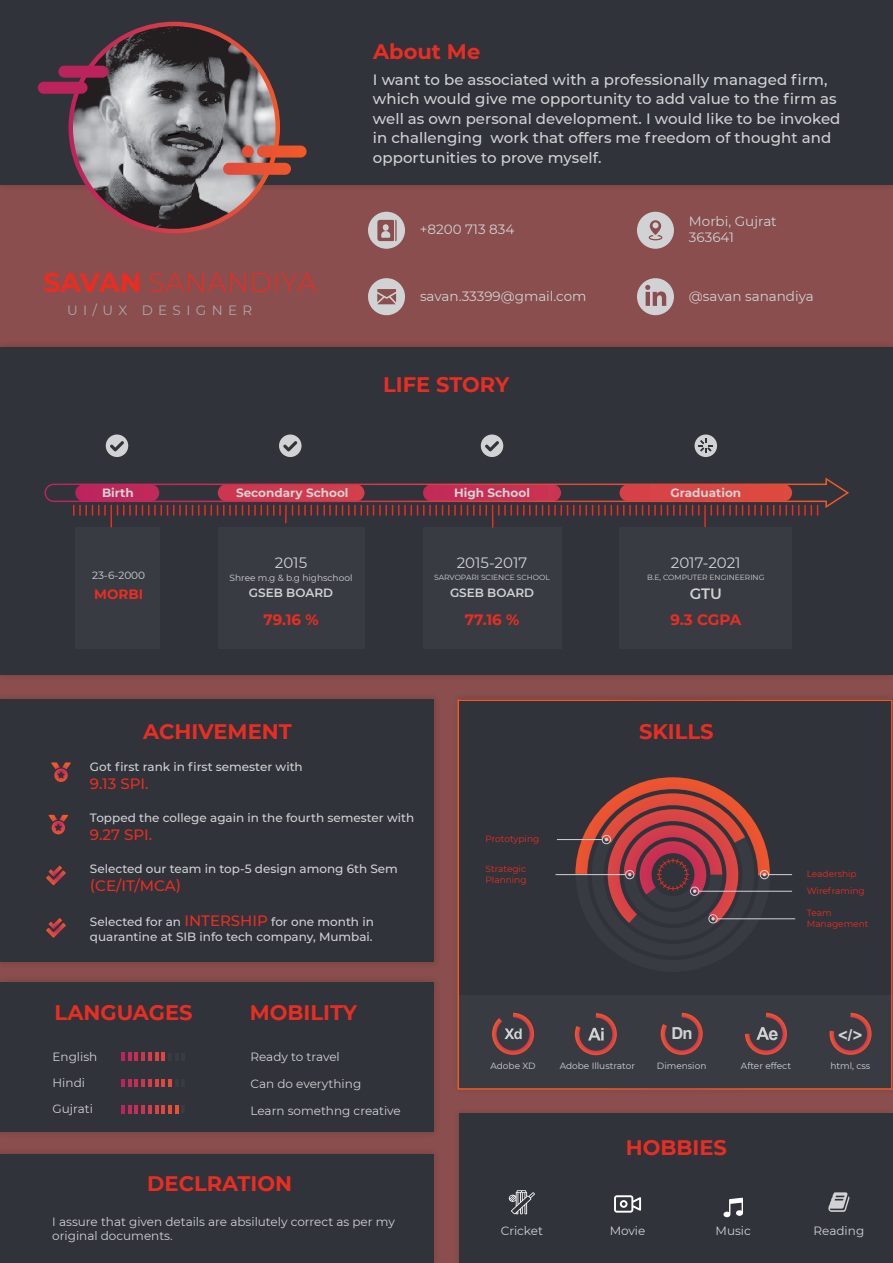
<style>
.page{position:relative;width:893px;height:1263px;background:#fff}
.page>*{position:absolute;margin:0;border:0;box-sizing:border-box;transform-origin:0 0}
.t1{font:300 27px "Montserrat";letter-spacing:.02em;color:#ea2d23}
.t2{font:700 21px "Montserrat";color:#ea2d23}
.t3{font:700 18px "Arial";color:#d1d2d4}
.t4{font:700 16.5px "Arial";color:#d1d2d4}
.t5{font:500 15px/19.5px "Montserrat";color:#d1d2d4}
.t6{font:500 15px "Montserrat";color:#ea2d23}
.t7{font:15px "Montserrat";color:#d1d2d4}
.t8{font:700 15px "Montserrat";color:#ea2d23}
.t9{font:600 15px "Montserrat";color:#d1d2d4}
.t10{font:13.5px/16.2px "Montserrat";color:#d1d2d4}
.t11{font:13.5px "Montserrat";letter-spacing:.4em;color:#a8a9ad}
.t12{font:700 13.5px "Montserrat";color:#ea2d23}
.t13{font:500 12px/14.4px "Montserrat";color:#d1d2d4}
.t14{font:12px/26.2px "Montserrat";color:#d1d2d4}
.t15{font:700 12px "Montserrat";color:#d1d2d4}
.t16{font:600 12px "Montserrat";color:#d1d2d4}
.t17{font:10.5px "Montserrat";color:#d1d2d4}
.t18{font:9px "Montserrat";color:#d1d2d4}
.t19{font:9px/10.8px "Montserrat";color:#ea2d23}
.t20{font:7.5px "Montserrat";color:#d1d2d4}
.s1{font-weight:700}
.s2{font-size:15px;color:#ea2d23}
</style>
<div class="page">
<div style="left:0;top:0;width:893px;height:1262px;background:#894e4d"></div>
<img style="left:0;top:184px;width:893px;height:10px">
<div style="left:0;top:0;width:893px;height:184px;background:#30333a"></div>
<div style="left:1px;top:699px;width:433px;height:263px;background:#30333a"></div>
<div style="left:0;top:347px;width:893px;height:327px;background:#30333a"></div>
<div style="left:459px;top:699px;width:433px;height:388px;background:#30333a"></div>
<div style="left:460px;top:1113px;width:433px;height:149px;background:#30333a"></div>
<img style="left:71px;top:24px;width:207px;height:207px;border-radius:103px">
<div style="left:223px;top:163px;width:68px;height:12px;background:#e75133;border-radius:6px"></div>
<div style="left:38px;top:82px;width:50px;height:12px;background:#bb235d;border-radius:6px"></div>
<div style="left:58px;top:66px;width:50px;height:12px;background:#bb235d;border-radius:6px"></div>
<div style="left:257px;top:145px;width:50px;height:12px;background:#ed552e;border-radius:6px"></div>
<svg style="left:242px;top:145px;width:12px;height:12px"></svg>
<div style="left:75px;top:527px;width:84px;height:121px;background:#383c42"></div>
<div style="left:460px;top:994px;width:433px;height:94px;background:#383c42"></div>
<hr style="left:110px;top:505px;width:2px;height:22px;background:#ea2d23">
<div style="left:423px;top:527px;width:138px;height:121px;background:#383c42"></div>
<div style="left:218px;top:527px;width:146px;height:121px;background:#383c42"></div>
<hr style="left:492px;top:505px;width:2px;height:22px;background:#ea2d23">
<hr style="left:704px;top:505px;width:2px;height:22px;background:#ea2d23">
<svg style="left:44px;top:477px;width:805px;height:46px"></svg>
<hr style="left:717px;top:918px;width:78px;height:1px;background:#d1d2d4">
<hr style="left:557px;top:839px;width:45px;height:1px;background:#d1d2d4">
<hr style="left:555px;top:874px;width:71px;height:1px;background:#d1d2d4">
<svg style="left:575px;top:777px;width:217px;height:147px"></svg>
<div style="left:0;top:982px;width:434px;height:149px;background:#30333a"></div>
<svg style="left:121px;top:1052px;width:44px;height:8px"></svg>
<svg style="left:121px;top:1079px;width:51px;height:7px"></svg>
<svg style="left:121px;top:1105px;width:58px;height:7px"></svg>
<div style="left:0;top:1154px;width:433px;height:108px;background:#30333a"></div>
<svg style="left:51px;top:762px;width:20px;height:19px"></svg>
<svg style="left:49px;top:814px;width:19px;height:20px"></svg>
<svg style="left:46px;top:865px;width:20px;height:20px"></svg>
<svg style="left:46px;top:918px;width:20px;height:19px"></svg>
<div style="left:620px;top:484px;width:172px;height:17px;background:#d94544;border-radius:8px"></div>
<div style="left:620px;top:527px;width:172px;height:121px;background:#383c42"></div>
<svg style="left:828px;top:1192px;width:21px;height:19px"></svg>
<svg style="left:614px;top:1195px;width:27px;height:17px"></svg>
<svg style="left:508px;top:1190px;width:27px;height:25px"></svg>
<svg style="left:723px;top:1197px;width:20px;height:19px"></svg>
<svg style="left:164px;top:132px;width:19px;height:9px"></svg>
<svg style="left:368px;top:212px;width:37px;height:37px"></svg>
<svg style="left:368px;top:278px;width:37px;height:37px"></svg>
<svg style="left:637px;top:212px;width:37px;height:37px"></svg>
<div style="left:637px;top:278px;width:37px;height:37px;background:#d1d2d4;border-radius:50%"></div>
<svg style="left:645px;top:285px;width:21px;height:21px"></svg>
<svg style="left:492px;top:1012px;width:42px;height:43px"></svg>
<svg style="left:829px;top:1012px;width:43px;height:43px"></svg>
<svg style="left:660px;top:1012px;width:43px;height:43px"></svg>
<svg style="left:574px;top:1013px;width:43px;height:43px"></svg>
<svg style="left:745px;top:1012px;width:42px;height:43px"></svg>
<svg style="left:481px;top:434px;width:22px;height:23px"></svg>
<svg style="left:279px;top:434px;width:22px;height:23px"></svg>
<svg style="left:106px;top:434px;width:22px;height:23px"></svg>
<svg style="left:694px;top:434px;width:23px;height:23px"></svg>
<h2 class="t2" style="left:373px;top:37px;width:109px">About Me</h2>
<p class="t5" style="left:373px;top:69px;width:469px">I want to be associated with a professionally managed firm, which would give me opportunity to add value to the firm as well as own personal development. I would like to be invoked in challenging work that offers me freedom of thought and opportunities to prove myself.</p>
<h1 class="t1" style="left:43px;top:264px;width:275px"><span class="s1">SAVAN</span> SANANDIYA</h1>
<p class="t11" style="left:67px;top:301px;width:187px">UI/UX DESIGNER</p>
<p class="t10" style="left:420px;top:221px;width:96px">+8200 713 834</p>
<p class="t10" style="left:420px;top:287px;width:168px">savan.33399@gmail.com</p>
<h2 class="t2" style="left:383px;top:369px;width:128px">LIFE STORY</h2>
<p class="t15" style="left:102px;top:484px;width:33px">Birth</p>
<p class="t15" style="left:454px;top:484px;width:77px">High School</p>
<p class="t15" style="left:236px;top:484px;width:114px">Secondary School</p>
<p class="t17" style="left:92px;top:568px;width:55px">23-6-2000</p>
<p class="t12" style="left:94px;top:585px;width:50px">MORBI</p>
<p class="t7" style="left:275px;top:552px;width:34px">2015</p>
<p class="t18" style="left:230px;top:571px;width:124px">Shree m.g &amp; b.g highschool</p>
<p class="t16" style="left:249px;top:584px;width:86px">GSEB BOARD</p>
<p class="t8" style="left:263px;top:608px;width:57px">79.16 %</p>
<p class="t7" style="left:457px;top:552px;width:72px">2015-2017</p>
<p class="t20" style="left:434px;top:572px;width:117px">SARVOPARI SCIENCE SCHOOL</p>
<p class="t16" style="left:450px;top:584px;width:86px">GSEB BOARD</p>
<p class="t8" style="left:465px;top:608px;width:56px">77.16 %</p>
<h2 class="t2" style="left:143px;top:716px;width:150px">ACHIVEMENT</h2>
<p class="t13" style="left:90px;top:759px;width:214px">Got first rank in first semester with</p>
<p class="t6" style="left:90px;top:773px;width:60px">9.13 SPI.</p>
<p class="t13" style="left:90px;top:810px;width:326px">Topped the college again in the fourth semester with</p>
<p class="t6" style="left:90px;top:824px;width:64px">9.27 SPI.</p>
<p class="t13" style="left:90px;top:860px;width:310px">Selected our team in top-5 design among 6th Sem</p>
<p class="t6" style="left:90px;top:875px;width:93px">(CE/IT/MCA)</p>
<p class="t13" style="left:90px;top:914px;width:285px">Selected for an <span class="s2">INTERSHIP</span> for one month in quarantine at SIB info tech company, Mumbai.</p>
<p class="t19" style="left:485px;top:833px;width:55px">Prototyping</p>
<p class="t19" style="left:485px;top:862px;width:43px">Strategic<br>Planning</p>
<p class="t10" style="left:689px;top:213px;width:89px">Morbi, Gujrat<br>363641</p>
<p class="t10" style="left:689px;top:287px;width:126px">@savan sanandiya</p>
<p class="t15" style="left:670px;top:484px;width:72px">Graduation</p>
<p class="t7" style="left:671px;top:552px;width:71px">2017-2021</p>
<p class="t20" style="left:647px;top:572px;width:119px">B.E, COMPUTER ENGINEERING</p>
<p class="t9" style="left:690px;top:583px;width:34px">GTU</p>
<p class="t8" style="left:670px;top:608px;width:72px">9.3 CGPA</p>
<h2 class="t2" style="left:639px;top:716px;width:76px">SKILLS</h2>
<p class="t19" style="left:807px;top:865px;width:60px;line-height:16.6px">Leadership<br>Wireframing</p>
<p class="t19" style="left:807px;top:907px;width:63px">Team<br>Management</p>
<h2 class="t2" style="left:55px;top:997px;width:139px">LANGUAGES</h2>
<h2 class="t2" style="left:250px;top:997px;width:109px">MOBILITY</h2>
<p class="t14" style="left:53px;top:1042px;width:46px">English</p>
<p class="t14" style="left:251px;top:1042px;width:91px">Ready to travel</p>
<p class="t14" style="left:53px;top:1068px;width:42px">Hindi<br>Gujrati</p>
<p class="t14" style="left:251px;top:1069px;width:112px">Can do everything</p>
<p class="t14" style="left:251px;top:1096px;width:152px">Learn somethng creative</p>
<h2 class="t2" style="left:147px;top:1167px;width:146px">DECLRATION</h2>
<p class="t14" style="left:52px;top:1213px;width:344px;line-height:14.4px">I assure that given details are absilutely correct as per my original documents.</p>
<p class="t4" style="left:671px;top:1021px;width:23px">Dn</p>
<p class="t3" style="left:768px;top:1020px;width:12px">e</p>
<p class="t4" style="left:838px;top:1023px;width:26px">&lt;/&gt;</p>
<p class="t18" style="left:560px;top:1059px;width:77px">Adobe Illustrator</p>
<p class="t18" style="left:741px;top:1059px;width:52px">After effect</p>
<p class="t18" style="left:490px;top:1059px;width:47px">Adobe XD</p>
<p class="t18" style="left:830px;top:1059px;width:41px">html, css</p>
<p class="t18" style="left:657px;top:1059px;width:51px">Dimension</p>
<h2 class="t2" style="left:626px;top:1132px;width:103px">HOBBIES</h2>
<p class="t14" style="left:501px;top:1217px;width:44px">Cricket</p>
<p class="t14" style="left:610px;top:1217px;width:37px">Movie</p>
<p class="t14" style="left:715px;top:1217px;width:37px">Music</p>
<p class="t14" style="left:814px;top:1217px;width:52px">Reading</p>
</div>
